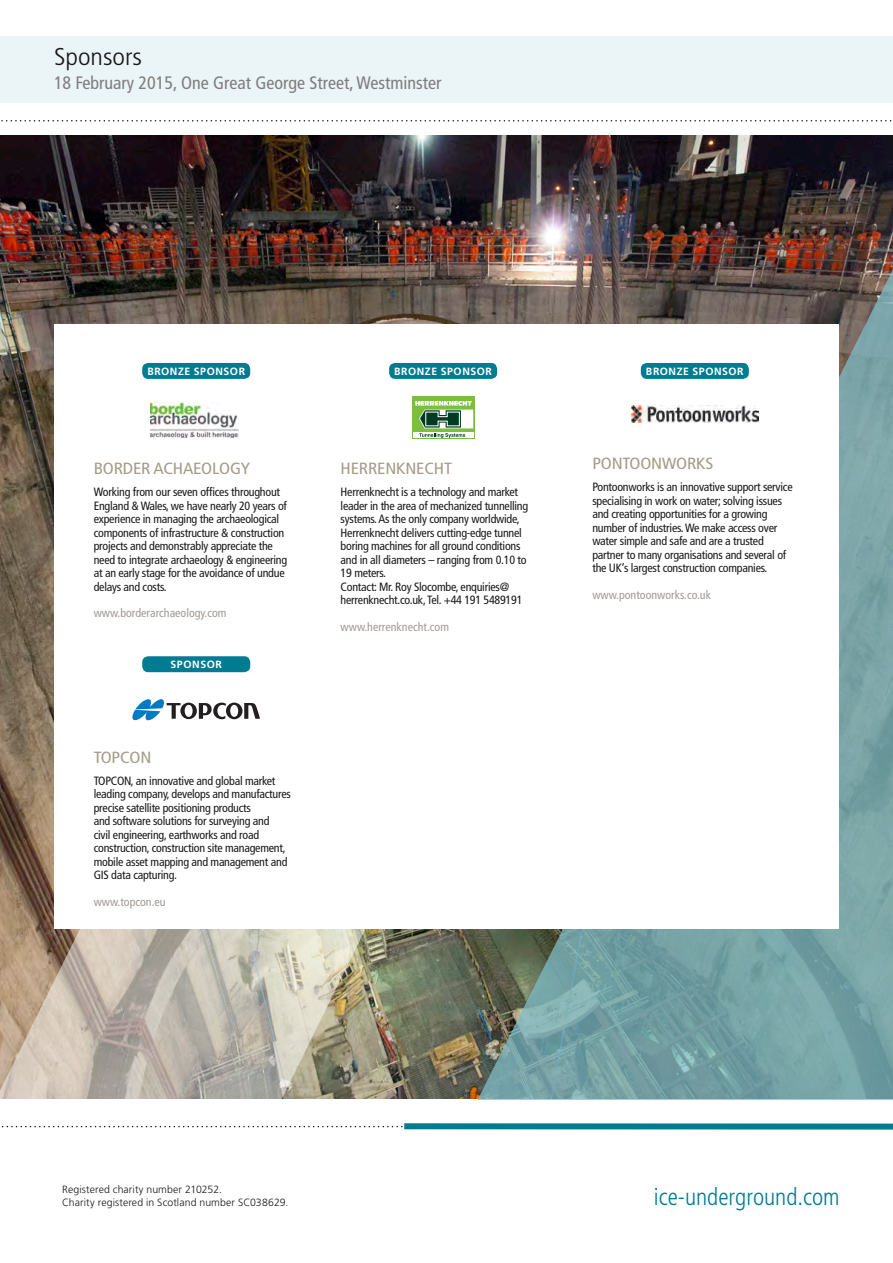
<style>
.page{position:relative;width:893px;height:1263px;background:#fff}
.page>*{position:absolute;margin:0;border:0;box-sizing:border-box;transform-origin:0 0}
.t1{font:300 condensed 24.3px "Frutiger";color:#181719;scale:1.11 1}
.t2{font:300 condensed 24px "Frutiger";color:#007c92}
.t3{font:condensed 18px "Frutiger";color:#7f7d7e}
.sponsor_heading{font:condensed 16.2px "Frutiger";letter-spacing:-.01em;color:#a49c87;scale:1.11 1}
.sponsor_body_2{font:condensed 12px/13.5px "Frutiger";letter-spacing:-.02em;color:#181719}
.url_sponsor{font:condensed 12px "Frutiger";color:#a29995}
.Body_Copy{font:300 10.5px "Frutiger";letter-spacing:.01em;color:#181719}
.t4{font:700 10.5px "Frutiger";letter-spacing:.055em;color:#fff}
</style>
<div class="page">
<img style="left:0;top:135px;width:893px;height:528px">
<svg style="left:478px;top:246px;width:415px;height:854px"></svg>
<img style="left:0;top:663px;width:497px;height:437px">
<svg style="left:1px;top:1126px;width:402px;height:1px"></svg>
<svg style="left:1px;top:120px;width:891px;height:2px"></svg>
<div style="left:0;top:36px;width:893px;height:66px;background:#ebf4f6"></div>
<div style="left:404px;top:1123px;width:489px;height:6px;background:#007c92"></div>
<div style="left:54px;top:324px;width:785px;height:604px;background:#fff"></div>
<div style="left:142px;top:656px;width:108px;height:16px;background:#007c92;border-radius:6px"></div>
<svg style="left:132px;top:699px;width:128px;height:21px"></svg>
<div style="left:641px;top:363px;width:108px;height:16px;background:#007c92;border-radius:6px"></div>
<img style="left:631px;top:406px;width:128px;height:17px">
<div style="left:142px;top:363px;width:108px;height:16px;background:#007c92;border-radius:6px"></div>
<img style="left:151px;top:403px;width:88px;height:34px">
<div style="left:389px;top:363px;width:108px;height:16px;background:#007c92;border-radius:6px"></div>
<div style="left:412px;top:397px;width:62px;height:42px;background:#7cbf40"></div>
<div style="left:413px;top:432px;width:60px;height:6px;background:#fff"></div>
<svg style="left:415px;top:401px;width:58px;height:37px"></svg>
<p class="t1" style="left:54px;top:43px;width:81px">Sponsors</p>
<p class="t3" style="left:54px;top:72px;width:389px">18 February 2015, One Great George Street, Westminster</p>
<p class="t4" style="left:147px;top:365px;width:99px">BRONZE SPONSOR</p>
<p class="sponsor_heading" style="left:94px;top:459px;width:143px">BORDER ACHAEOLOGY</p>
<p class="sponsor_body_2" style="left:94px;top:486px;width:195px">Working from our seven offices throughout England &amp; Wales, we have nearly 20 years of experience in managing the archaeological components of infrastructure &amp; construction projects and demonstrably appreciate the need to integrate archaeology &amp; engineering at an early stage for the avoidance of undue delays and costs.</p>
<p class="url_sponsor" style="left:94px;top:606px;width:134px">www.borderarchaeology.com</p>
<p class="t4" style="left:171px;top:658px;width:53px">SPONSOR</p>
<p class="sponsor_heading" style="left:94px;top:747px;width:53px">TOPCON</p>
<p class="sponsor_body_2" style="left:94px;top:774px;width:199px">TOPCON, an innovative and global market leading company, develops and manufactures precise satellite positioning products<br>and software solutions for surveying and<br>civil engineering, earthworks and road construction, construction site management, mobile asset mapping and management and GIS data capturing.</p>
<p class="url_sponsor" style="left:94px;top:894px;width:73px">www.topcon.eu</p>
<p class="t4" style="left:394px;top:365px;width:99px">BRONZE SPONSOR</p>
<p class="sponsor_heading" style="left:341px;top:459px;width:102px">HERRENKNECHT</p>
<p class="sponsor_body_2" style="left:341px;top:486px;width:189px">Herrenknecht is a technology and market leader in the area of mechanized tunnelling systems. As the only company worldwide, Herrenknecht delivers cutting-edge tunnel boring machines for all ground conditions and in all diameters – ranging from 0.10 to 19 meters.<br>Contact: Mr. Roy Slocombe, enquiries@ herrenknecht.co.uk, Tel. +44 191 5489191</p>
<p class="url_sponsor" style="left:341px;top:620px;width:110px">www.herrenknecht.com</p>
<p class="t4" style="left:646px;top:365px;width:99px">BRONZE SPONSOR</p>
<p class="sponsor_heading" style="left:592px;top:454px;width:110px">PONTOONWORKS</p>
<p class="sponsor_body_2" style="left:592px;top:480px;width:202px">Pontoonworks is an innovative support service specialising in work on water; solving issues and creating opportunities for a growing number of industries. We make access over water simple and safe and are a trusted partner to many organisations and several of the UK’s largest construction companies.</p>
<p class="url_sponsor" style="left:592px;top:587px;width:120px">www.pontoonworks.co.uk</p>
<p class="Body_Copy" style="left:62px;top:1183px;width:161px">Registered charity number 210252.</p>
<p class="Body_Copy" style="left:62px;top:1197px;width:228px">Charity registered in Scotland number SC038629.</p>
<p class="t2" style="left:654px;top:1183px;width:187px">ice-underground.com</p>
</div>
